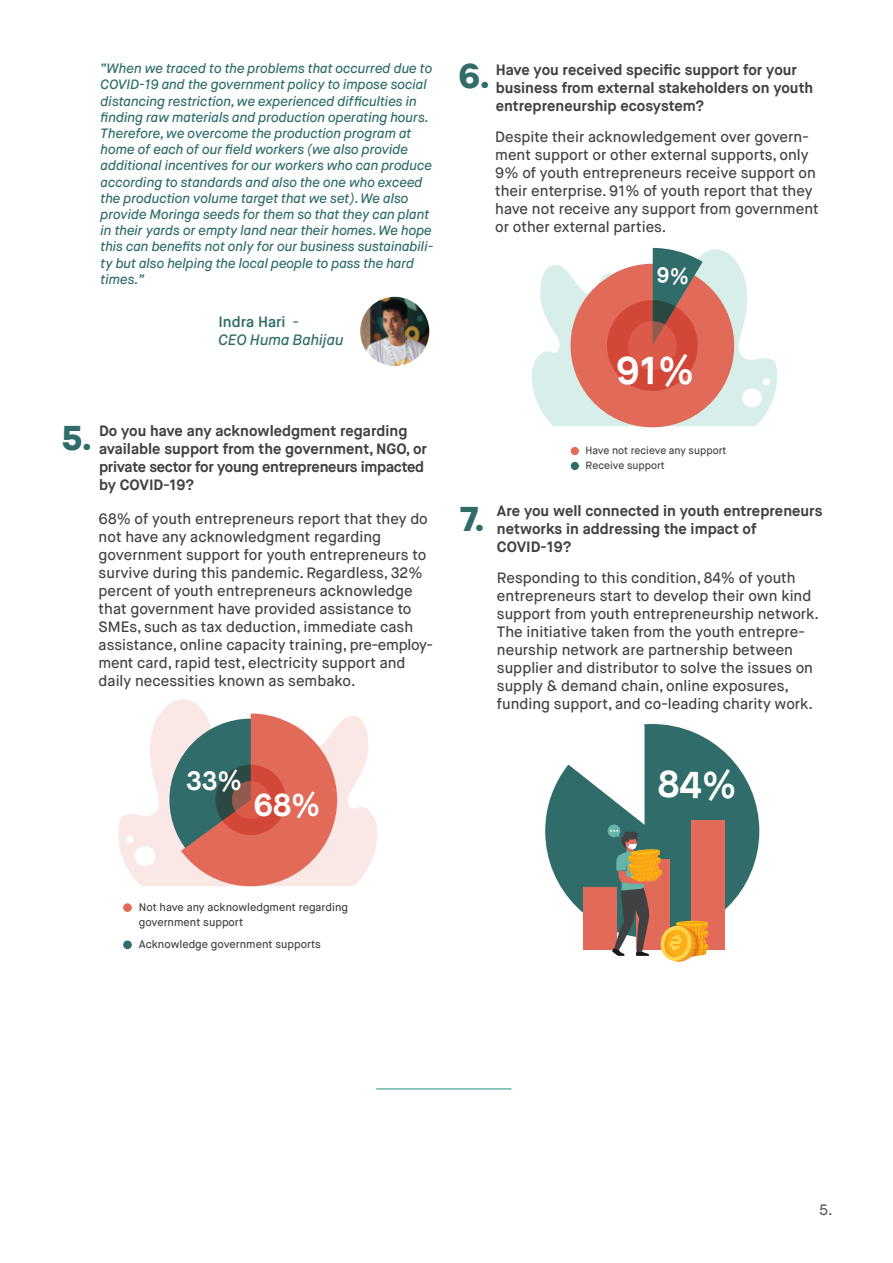
<style>
.page{position:relative;width:893px;height:1263px;background:#fff}
.page>*{position:absolute;margin:0;border:0;box-sizing:border-box;transform-origin:0 0}
.t1{font:700 38.85px "Maison Neue";color:#fff}
.t2{font:700 37.5px "Maison Neue";color:#fff}
.t3{font:700 36px "Galyon";color:#2f6c6a}
.t4{font:700 31.65px "Maison Neue";color:#fff}
.t5{font:700 26.55px "Maison Neue";color:#fff}
.t6{font:500 15px/18px "Maison Neue";color:#414042}
.t7{font:700 15px/18px "Maison Neue";color:#414042}
.t8{font:italic 500 15px/18px "Maison Neue";color:#2f6c6a}
.t9{font:500 15px "Maison Neue";color:#58595b}
.t10{font:italic 500 13.5px/16.2px "Maison Neue";color:#2f6c6a}
.t11{font:500 11.1px/15.1px "Maison Neue";color:#414042}
.t12{font:500 10.5px/15px "Maison Neue";color:#414042}
.s1{font-weight:600;font-style:normal}
</style>
<div class="page">
<svg style="left:118px;top:699px;width:259px;height:187px;fill:#fae8e6"></svg>
<div style="left:126px;top:835px;width:8px;height:8px;background:#fff;border-radius:50%"></div>
<div style="left:134px;top:846px;width:21px;height:20px;background:#fff;border-radius:50%"></div>
<svg style="left:545px;top:724px;width:214px;height:189px;fill:#2f6c6a"></svg>
<div style="left:123px;top:903px;width:9px;height:9px;background:#e26a59;border-radius:50%"></div>
<div style="left:123px;top:940px;width:9px;height:9px;background:#2f6c6a;border-radius:50%"></div>
<div style="left:571px;top:447px;width:8px;height:8px;background:#e26a59;border-radius:50%"></div>
<div style="left:571px;top:462px;width:8px;height:8px;background:#2f6c6a;border-radius:50%"></div>
<div style="left:583px;top:888px;width:33px;height:62px;background:#e26a59"></div>
<div style="left:691px;top:820px;width:34px;height:130px;background:#e26a59"></div>
<div style="left:608px;top:824px;width:12px;height:13px;background:#67b5a8;border-radius:50%"></div>
<svg style="left:610px;top:830px;width:98px;height:132px"></svg>
<hr style="left:376px;top:1088px;width:135px;height:2px;background:#67b5a8">
<img style="left:360px;top:297px;width:69px;height:69px;border-radius:35px">
<svg style="left:179px;top:713px;width:158px;height:173px;background:#be887e"></svg>
<svg style="left:216px;top:765px;width:70px;height:70px;background:#99473c"></svg>
<svg style="left:232px;top:781px;width:38px;height:38px"></svg>
<svg style="left:531px;top:248px;width:246px;height:180px"></svg>
<p class="t10" style="left:101px;top:61px;width:335px">“When we traced to the problems that occurred due to COVID-19 and the government policy to impose social distancing restriction, we experienced difficulties in finding raw materials and production operating hours.<br>Therefore, we overcome the production program at home of each of our field workers (we also provide additional incentives for our workers who can produce according to standards and also the one who exceed the production volume target that we set). We also provide Moringa seeds for them so that they can plant in their yards or empty land near their homes. We hope this can benefits not only for our business sustainabili&shy;ty but also helping the local people to pass the hard times.”</p>
<p class="t8" style="left:218px;top:313px;width:127px"><span class="s1">Indra Hari</span> -<br>CEO Huma Bahijau</p>
<h3 class="t3" style="left:62px;top:415px;width:31px">5.</h3>
<p class="t7" style="left:99px;top:422px;width:329px">Do you have any acknowledgment regarding available support from the government, NGO, or private sector for young entrepreneurs impacted by COVID-19?</p>
<p class="t6" style="left:99px;top:509px;width:336px">68% of youth entrepreneurs report that they do not have any acknowledgment regarding government support for youth entrepreneurs to survive during this pandemic. Regardless, 32% percent of youth entrepreneurs acknowledge that government have provided assistance to SMEs, such as tax deduction, immediate cash assistance, online capacity training, pre-employ&shy;ment card, rapid test, electricity support and daily necessities known as sembako.</p>
<h3 class="t5" style="left:186px;top:764px;width:58px">33%</h3>
<h3 class="t4" style="left:253px;top:785px;width:69px">68%</h3>
<h3 class="t3" style="left:458px;top:54px;width:32px">6.</h3>
<p class="t7" style="left:496px;top:61px;width:319px">Have you received specific support for your business from external stakeholders on youth entrepreneurship ecosystem?</p>
<p class="t6" style="left:495px;top:128px;width:325px">Despite their acknowledgement over govern&shy;ment support or other external supports, only 9% of youth entrepreneurs receive support on their enterprise. 91% of youth report that they have not receive any support from government or other external parties.</p>
<h1 class="t1" style="left:616px;top:346px;width:80px">91%</h1>
<h3 class="t3" style="left:460px;top:496px;width:25px">7.</h3>
<p class="t12" style="left:586px;top:443px;width:142px">Have not recieve any support<br>Receive support</p>
<p class="t7" style="left:497px;top:502px;width:327px">Are you well connected in youth entrepreneurs networks in addressing the impact of<br>COVID-19?</p>
<p class="t6" style="left:497px;top:569px;width:324px">Responding to this condition, 84% of youth entrepreneurs start to develop their own kind support from youth entrepreneurship network.<br>The initiative taken from the youth entrepre&shy;neurship network are partnership between supplier and distributor to solve the issues on supply &amp; demand chain, online exposures, funding support, and co-leading charity work.</p>
<h2 class="t2" style="left:658px;top:761px;width:80px">84%</h2>
<p class="t11" style="left:139px;top:900px;width:211px">Not have any acknowledgment regarding government support</p>
<p class="t11" style="left:139px;top:937px;width:183px">Acknowledge government supports</p>
<p class="t9" style="left:819px;top:1200px;width:15px">5.</p>
</div>
